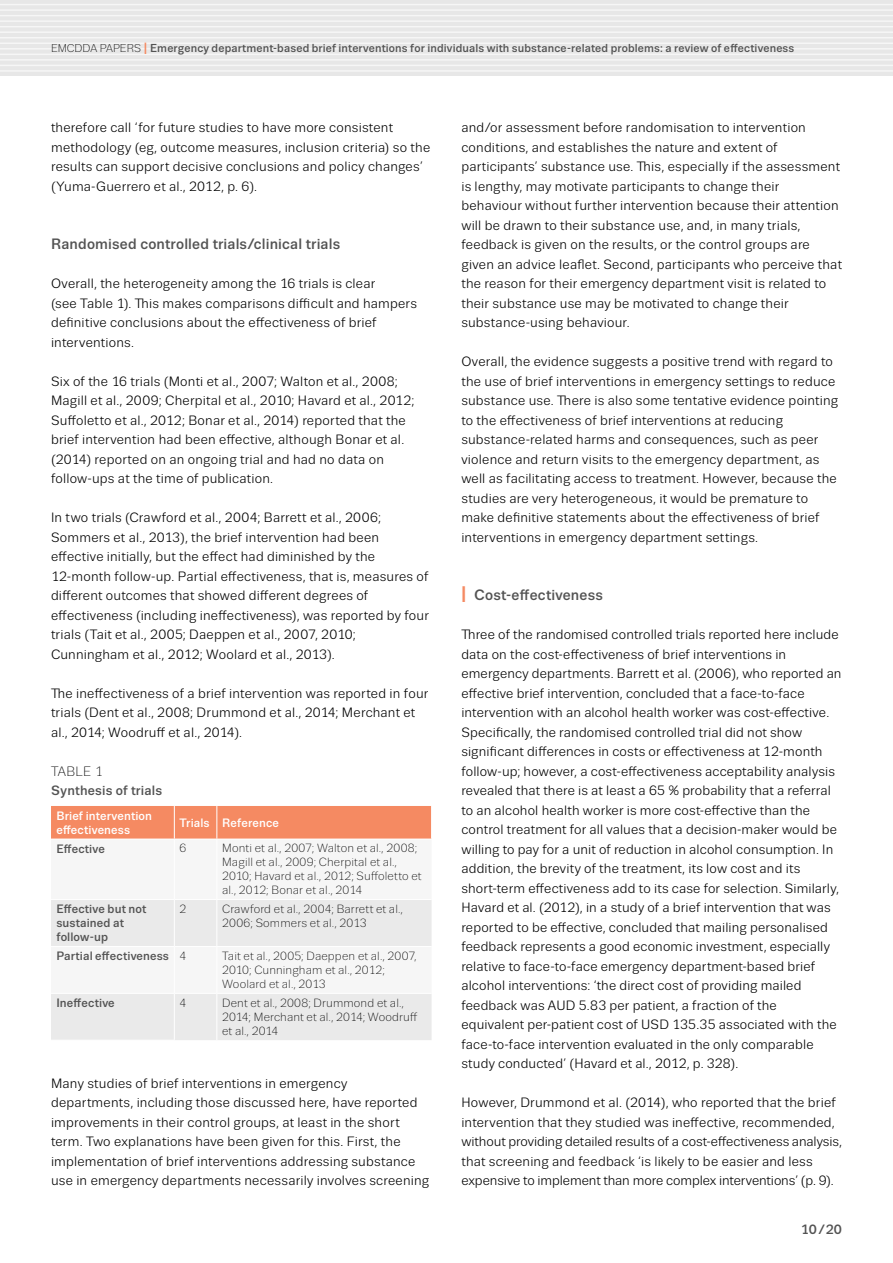
<style>
.page{position:relative;width:893px;height:1263px;background:#fff}
.page>*{position:absolute;margin:0;border:0;box-sizing:border-box;transform-origin:0 0}
.III_Headline{font:500 15px "Trivia Sans";letter-spacing:.01em;color:#535353}
.II_Headline{font:500 15px "Trivia Sans";letter-spacing:.02em;color:#535353}
.TEXT_Regular_9_13{font:13.5px/19.5px "Trivia Sans";letter-spacing:.015em;color:#000}
.Table_Picture_name{font:500 13.5px "Trivia Sans";letter-spacing:.015em;color:#535353}
.Table_Picture_No{font:300 13.5px "Trivia Sans";letter-spacing:.025em;color:#000}
.Table_Text_medium{font:500 12.15px/14px "Trivia Sans";letter-spacing:.015em;color:#535353}
.Table_Headers{font:500 12.15px/14px "Trivia Sans";letter-spacing:.01em;color:#fff}
.Table_Text{font:300 11.85px/14px "Trivia Sans";letter-spacing:.005em;color:#000}
.t1{font:500 11.55px "Trivia Sans";letter-spacing:.01em;color:#535353}
.s1{font-weight:300;font-size:11.25px;color:#000}
.s2{font-size:16.2px;color:#f58a62}
.s3{font-weight:700;font-size:22.5px;color:#f58a62}
</style>
<div class="page">
<div style="left:0;top:0;width:893px;height:76px;background:#e7e7e7"></div>
<hr style="left:0;top:4px;width:893px;height:1px;background:#f6f6f6">
<hr style="left:0;top:9px;width:893px;height:2px;background:#f6f6f6">
<hr style="left:0;top:15px;width:893px;height:1px;background:#f6f6f6">
<hr style="left:0;top:20px;width:893px;height:2px;background:#f6f6f6">
<hr style="left:0;top:26px;width:893px;height:1px;background:#f6f6f6">
<hr style="left:0;top:31px;width:893px;height:2px;background:#f6f6f6">
<hr style="left:0;top:37px;width:893px;height:1px;background:#f6f6f6">
<hr style="left:0;top:43px;width:893px;height:1px;background:#f6f6f6">
<hr style="left:0;top:48px;width:893px;height:2px;background:#f6f6f6">
<hr style="left:0;top:54px;width:893px;height:1px;background:#f6f6f6">
<hr style="left:0;top:59px;width:893px;height:2px;background:#f6f6f6">
<hr style="left:0;top:65px;width:893px;height:1px;background:#f6f6f6">
<hr style="left:0;top:70px;width:893px;height:2px;background:#f6f6f6">
<div style="left:51px;top:806px;width:380px;height:33px;background:#f58a62"></div>
<svg style="left:51px;top:900px;width:381px;height:140px;fill:#eaeaea"></svg>
<hr style="left:174px;top:806px;width:1px;height:33px;background:#fff">
<hr style="left:216px;top:806px;width:1px;height:33px;background:#fff">
<hr style="left:174px;top:900px;width:1px;height:46px;background:#fff">
<hr style="left:216px;top:900px;width:1px;height:46px;background:#fff">
<hr style="left:51px;top:946px;width:123px;height:1px;background:#fff">
<hr style="left:174px;top:946px;width:43px;height:1px;background:#fff">
<hr style="left:174px;top:947px;width:1px;height:46px;background:#fff">
<hr style="left:217px;top:946px;width:215px;height:1px;background:#fff">
<hr style="left:216px;top:947px;width:1px;height:46px;background:#fff">
<hr style="left:51px;top:993px;width:123px;height:1px;background:#fff">
<hr style="left:174px;top:993px;width:43px;height:1px;background:#fff">
<hr style="left:174px;top:994px;width:1px;height:46px;background:#fff">
<hr style="left:217px;top:993px;width:215px;height:1px;background:#fff">
<hr style="left:216px;top:994px;width:1px;height:46px;background:#fff">
<p class="t1" style="left:51px;top:42px;width:745px"><span class="s1">EMCDDA PAPERS</span> <span class="s2">I</span> Emergency department-based brief interventions for individuals with substance-related problems: a review of effectiveness</p>
<p class="TEXT_Regular_9_13" style="left:51px;top:118px;width:381px">therefore call ‘for future studies to have more consistent methodology (eg, outcome measures, inclusion criteria) so the results can support decisive conclusions and policy changes’ (Yuma-Guerrero et al., 2012, p. 6).</p>
<p class="III_Headline" style="left:51px;top:236px;width:291px">Randomised controlled trials/clinical trials</p>
<p class="TEXT_Regular_9_13" style="left:51px;top:274px;width:368px">Overall, the heterogeneity among the 16 trials is clear<br>(see Table 1). This makes comparisons difficult and hampers definitive conclusions about the effectiveness of brief interventions.</p>
<p class="TEXT_Regular_9_13" style="left:51px;top:371px;width:365px">Six of the 16 trials (Monti et al., 2007; Walton et al., 2008; Magill et al., 2009; Cherpital et al., 2010; Havard et al., 2012; Suffoletto et al., 2012; Bonar et al., 2014) reported that the brief intervention had been effective, although Bonar et al. (2014) reported on an ongoing trial and had no data on follow-ups at the time of publication.</p>
<p class="TEXT_Regular_9_13" style="left:51px;top:508px;width:379px">In two trials (Crawford et al., 2004; Barrett et al., 2006; Sommers et al., 2013), the brief intervention had been effective initially, but the effect had diminished by the 12-month follow-up. Partial effectiveness, that is, measures of different outcomes that showed different degrees of effectiveness (including ineffectiveness), was reported by four trials (Tait et al., 2005; Daeppen et al., 2007, 2010; Cunningham et al., 2012; Woolard et al., 2013).</p>
<p class="TEXT_Regular_9_13" style="left:51px;top:683px;width:379px">The ineffectiveness of a brief intervention was reported in four trials (Dent et al., 2008; Drummond et al., 2014; Merchant et al., 2014; Woodruff et al., 2014).</p>
<p class="Table_Picture_No" style="left:51px;top:764px;width:53px">TABLE 1</p>
<p class="Table_Picture_name" style="left:51px;top:783px;width:113px">Synthesis of trials</p>
<p class="Table_Headers" style="left:56px;top:809px;width:97px">Brief intervention effectiveness</p>
<p class="Table_Headers" style="left:180px;top:816px;width:31px">Trials</p>
<p class="Table_Headers" style="left:222px;top:816px;width:58px">Reference</p>
<p class="Table_Text_medium" style="left:56px;top:842px;width:50px">Effective</p>
<p class="Table_Text" style="left:180px;top:841px;width:8px">6</p>
<p class="Table_Text" style="left:222px;top:841px;width:201px">Monti et al., 2007; Walton et al., 2008; Magill et al., 2009; Cherpital et al., 2010; Havard et al., 2012; Suffoletto et al., 2012; Bonar et al., 2014</p>
<p class="Table_Text_medium" style="left:56px;top:902px;width:91px">Effective but not sustained at follow-up</p>
<p class="Table_Text" style="left:180px;top:902px;width:8px">2</p>
<p class="Table_Text" style="left:222px;top:902px;width:182px">Crawford et al., 2004; Barrett et al.,<br>2006; Sommers et al., 2013</p>
<p class="Table_Text_medium" style="left:56px;top:949px;width:114px">Partial effectiveness</p>
<p class="Table_Text" style="left:180px;top:949px;width:8px">4</p>
<p class="Table_Text" style="left:222px;top:949px;width:196px">Tait et al., 2005; Daeppen et al., 2007,<br>2010; Cunningham et al., 2012;<br>Woolard et al., 2013</p>
<p class="Table_Text_medium" style="left:56px;top:996px;width:60px">Ineffective</p>
<p class="Table_Text" style="left:180px;top:996px;width:8px">4</p>
<p class="Table_Text" style="left:222px;top:996px;width:196px">Dent et al., 2008; Drummond et al.,<br>2014; Merchant et al., 2014; Woodruff et al., 2014</p>
<p class="TEXT_Regular_9_13" style="left:51px;top:1073px;width:380px">Many studies of brief interventions in emergency departments, including those discussed here, have reported improvements in their control groups, at least in the short term. Two explanations have been given for this. First, the implementation of brief interventions addressing substance use in emergency departments necessarily involves screening</p>
<p class="TEXT_Regular_9_13" style="left:461px;top:118px;width:382px">and/or assessment before randomisation to intervention conditions, and establishes the nature and extent of participants’ substance use. This, especially if the assessment is lengthy, may motivate participants to change their behaviour without further intervention because their attention will be drawn to their substance use, and, in many trials, feedback is given on the results, or the control groups are given an advice leaflet. Second, participants who perceive that the reason for their emergency department visit is related to their substance use may be motivated to change their substance-using behaviour.</p>
<p class="TEXT_Regular_9_13" style="left:461px;top:352px;width:378px">Overall, the evidence suggests a positive trend with regard to the use of brief interventions in emergency settings to reduce substance use. There is also some tentative evidence pointing to the effectiveness of brief interventions at reducing substance-related harms and consequences, such as peer violence and return visits to the emergency department, as well as facilitating access to treatment. However, because the studies are very heterogeneous, it would be premature to make definitive statements about the effectiveness of brief interventions in emergency department settings.</p>
<p class="II_Headline" style="left:461px;top:587px;width:143px"><span class="s3">I</span> Cost-effectiveness</p>
<p class="TEXT_Regular_9_13" style="left:461px;top:625px;width:382px">Three of the randomised controlled trials reported here include data on the cost-effectiveness of brief interventions in emergency departments. Barrett et al. (2006), who reported an effective brief intervention, concluded that a face-to-face intervention with an alcohol health worker was cost-effective.<br>Specifically, the randomised controlled trial did not show significant differences in costs or effectiveness at 12-month follow-up; however, a cost-effectiveness acceptability analysis revealed that there is at least a 65 % probability that a referral to an alcohol health worker is more cost-effective than the control treatment for all values that a decision-maker would be willing to pay for a unit of reduction in alcohol consumption. In addition, the brevity of the treatment, its low cost and its short-term effectiveness add to its case for selection. Similarly, Havard et al. (2012), in a study of a brief intervention that was reported to be effective, concluded that mailing personalised feedback represents a good economic investment, especially relative to face-to-face emergency department-based brief alcohol interventions: ‘the direct cost of providing mailed feedback was AUD 5.83 per patient, a fraction of the equivalent per-patient cost of USD 135.35 associated with the face-to-face intervention evaluated in the only comparable study conducted’ (Havard et al., 2012, p. 328).</p>
<p class="TEXT_Regular_9_13" style="left:461px;top:1093px;width:382px">However, Drummond et al. (2014), who reported that the brief intervention that they studied was ineffective, recommended, without providing detailed results of a cost-effectiveness analysis, that screening and feedback ‘is likely to be easier and less expensive to implement than more complex interventions’ (p. 9).</p>
<p class="Table_Picture_name" style="left:801px;top:1222px;width:43px">10/20</p>
</div>
